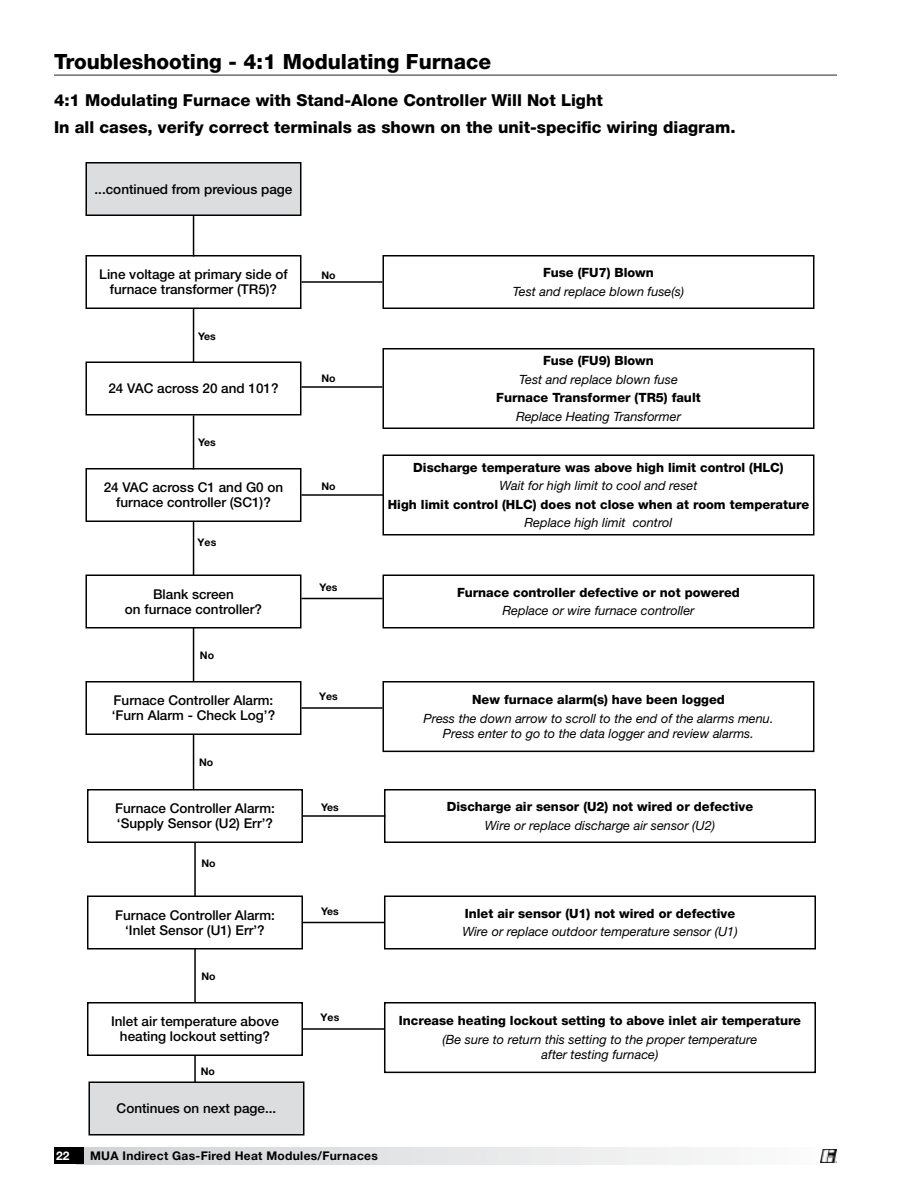
<style>
.page{position:relative;width:918px;height:1188px;background:#fff}
.page>*{position:absolute;margin:0;border:0;box-sizing:border-box;transform-origin:0 0}
.t1{font:800 21px "Helvetica Neue LT Std";color:#000}
.t2{font:800 16.5px/26.4px "Helvetica Neue LT Std";color:#000}
.t3{font:500 13.5px/15px "Helvetica Neue LT Std";color:#000;text-align:center}
.t4{font:italic 12.75px/15.3px "Helvetica Neue LT Std";color:#000;text-align:center}
.t5{font:800 12.75px "Helvetica Neue LT Std";color:#000}
.t6{font:700 12px "Helvetica Neue LT Std";letter-spacing:.025em;color:#000}
.t7{font:700 12px "Helvetica Neue LT Std";color:#fff}
.t8{font:700 10.5px "Helvetica Neue LT Std";color:#000}
</style>
<div class="page">
<svg style="left:84px;top:1148px;width:753px;height:16px"></svg>
<div style="left:54px;top:1148px;width:30px;height:16px;background:#000"></div>
<hr style="left:54px;top:74px;width:783px;height:2px;background:#6d6e71">
<div style="left:85px;top:255px;width:216px;height:54px;border:2px solid #000"></div>
<div style="left:382px;top:255px;width:432px;height:54px;border:2px solid #000"></div>
<hr style="left:301px;top:281px;width:81px;height:2px;background:#000">
<div style="left:85px;top:362px;width:216px;height:54px;border:2px solid #000"></div>
<div style="left:382px;top:348px;width:432px;height:81px;border:2px solid #000"></div>
<hr style="left:301px;top:386px;width:81px;height:2px;background:#000">
<hr style="left:193px;top:309px;width:1px;height:54px;background:#000">
<div style="left:85px;top:681px;width:216px;height:54px;border:2px solid #000"></div>
<div style="left:382px;top:681px;width:432px;height:71px;border:2px solid #000"></div>
<hr style="left:301px;top:707px;width:81px;height:2px;background:#000">
<hr style="left:193px;top:415px;width:1px;height:54px;background:#000">
<div style="left:86px;top:163px;width:215px;height:52px;background:#dcddde"></div>
<div style="left:85px;top:162px;width:216px;height:54px;border:2px solid #000"></div>
<div style="left:382px;top:454px;width:432px;height:82px;border:2px solid #000"></div>
<div style="left:382px;top:574px;width:432px;height:54px;border:2px solid #000"></div>
<hr style="left:193px;top:735px;width:1px;height:54px;background:#000">
<hr style="left:193px;top:216px;width:1px;height:41px;background:#000">
<div style="left:85px;top:468px;width:216px;height:54px;border:2px solid #000"></div>
<hr style="left:301px;top:494px;width:83px;height:2px;background:#000">
<hr style="left:193px;top:522px;width:1px;height:54px;background:#000">
<hr style="left:301px;top:598px;width:81px;height:1px;background:#000">
<hr style="left:193px;top:628px;width:1px;height:54px;background:#000">
<div style="left:85px;top:574px;width:216px;height:54px;border:2px solid #000"></div>
<div style="left:87px;top:1002px;width:216px;height:54px;border:2px solid #000"></div>
<div style="left:384px;top:1002px;width:432px;height:71px;border:2px solid #000"></div>
<hr style="left:303px;top:1028px;width:81px;height:2px;background:#000">
<div style="left:384px;top:789px;width:432px;height:54px;border:2px solid #000"></div>
<div style="left:384px;top:896px;width:432px;height:54px;border:2px solid #000"></div>
<hr style="left:194px;top:1056px;width:2px;height:54px;background:#000">
<div style="left:87px;top:789px;width:216px;height:54px;border:2px solid #000"></div>
<hr style="left:303px;top:815px;width:82px;height:2px;background:#000">
<hr style="left:194px;top:843px;width:2px;height:54px;background:#000">
<hr style="left:303px;top:922px;width:81px;height:1px;background:#000">
<hr style="left:194px;top:949px;width:2px;height:54px;background:#000">
<div style="left:87px;top:896px;width:216px;height:54px;border:2px solid #000"></div>
<div style="left:89px;top:1082px;width:215px;height:53px;background:#dcddde"></div>
<div style="left:88px;top:1082px;width:216px;height:54px;border:2px solid #000"></div>
<img style="left:821px;top:1149px;width:16px;height:13px">
<h1 class="t1" style="left:54px;top:49px;width:439px">Troubleshooting - 4:1 Modulating Furnace</h1>
<p class="t2" style="left:54px;top:87px;width:683px">4:1 Modulating Furnace with Stand-Alone Controller Will Not Light<br>In all cases, verify correct terminals as shown on the unit-specific wiring diagram.</p>
<p class="t3" style="left:95px;top:181px;width:199px">...continued from previous page</p>
<p class="t3" style="left:99px;top:267px;width:190px">Line voltage at primary side of furnace transformer (TR5)?</p>
<p class="t5" style="left:543px;top:265px;width:112px">Fuse (FU7) Blown</p>
<p class="t8" style="left:321px;top:269px;width:16px">No</p>
<p class="t4" style="left:513px;top:283px;width:173px">Test and replace blown fuse(s)</p>
<p class="t8" style="left:198px;top:329px;width:19px">Yes</p>
<p class="t3" style="left:108px;top:381px;width:172px">24 VAC across 20 and 101?</p>
<p class="t8" style="left:198px;top:436px;width:19px">Yes</p>
<p class="t8" style="left:321px;top:372px;width:16px">No</p>
<p class="t3" style="left:104px;top:480px;width:181px">24 VAC across C1 and G0 on furnace controller (SC1)?</p>
<p class="t8" style="left:321px;top:480px;width:16px">No</p>
<p class="t8" style="left:198px;top:536px;width:20px">Yes</p>
<p class="t8" style="left:320px;top:581px;width:19px">Yes</p>
<p class="t3" style="left:125px;top:586px;width:139px">Blank screen<br>on furnace controller?</p>
<p class="t8" style="left:200px;top:648px;width:16px">No</p>
<p class="t5" style="left:543px;top:353px;width:112px">Fuse (FU9) Blown</p>
<p class="t4" style="left:519px;top:371px;width:160px">Test and replace blown fuse</p>
<p class="t5" style="left:496px;top:390px;width:206px">Furnace Transformer (TR5) fault</p>
<p class="t4" style="left:516px;top:408px;width:166px">Replace Heating Transformer</p>
<p class="t5" style="left:413px;top:460px;width:372px">Discharge temperature was above high limit control (HLC)</p>
<p class="t4" style="left:500px;top:478px;width:199px">Wait for high limit to cool and reset</p>
<p class="t5" style="left:388px;top:497px;width:423px">High limit control (HLC) does not close when at room temperature</p>
<p class="t4" style="left:525px;top:515px;width:149px">Replace high limit control</p>
<p class="t5" style="left:457px;top:585px;width:284px">Furnace controller defective or not powered</p>
<p class="t4" style="left:503px;top:603px;width:193px">Replace or wire furnace controller</p>
<p class="t8" style="left:319px;top:690px;width:20px">Yes</p>
<p class="t3" style="left:112px;top:693px;width:165px;text-align:left">Furnace Controller Alarm: ‘Furn Alarm - Check Log’?</p>
<p class="t5" style="left:472px;top:692px;width:254px">New furnace alarm(s) have been logged</p>
<p class="t4" style="left:423px;top:710px;width:352px">Press the down arrow to scroll to the end of the alarms menu.<br>Press enter to go to the data logger and review alarms.</p>
<p class="t8" style="left:199px;top:756px;width:16px">No</p>
<p class="t3" style="left:115px;top:801px;width:161px;text-align:left">Furnace Controller Alarm: ‘Supply Sensor (U2) Err’?</p>
<p class="t8" style="left:321px;top:801px;width:19px">Yes</p>
<p class="t8" style="left:201px;top:857px;width:16px">No</p>
<p class="t3" style="left:115px;top:907px;width:161px">Furnace Controller Alarm: ‘Inlet Sensor (U1) Err’?</p>
<p class="t8" style="left:201px;top:969px;width:16px">No</p>
<p class="t8" style="left:321px;top:905px;width:19px">Yes</p>
<p class="t5" style="left:447px;top:799px;width:308px">Discharge air sensor (U2) not wired or defective</p>
<p class="t4" style="left:485px;top:817px;width:232px">Wire or replace discharge air sensor (U2)</p>
<p class="t5" style="left:465px;top:906px;width:272px">Inlet air sensor (U1) not wired or defective</p>
<p class="t4" style="left:462px;top:924px;width:277px">Wire or replace outdoor temperature sensor (U1)</p>
<p class="t8" style="left:321px;top:1011px;width:20px">Yes</p>
<p class="t3" style="left:111px;top:1014px;width:169px">Inlet air temperature above heating lockout setting?</p>
<p class="t5" style="left:399px;top:1013px;width:404px">Increase heating lockout setting to above inlet air temperature</p>
<p class="t4" style="left:443px;top:1031px;width:316px">(Be sure to return this setting to the proper temperature after testing furnace)</p>
<p class="t8" style="left:201px;top:1065px;width:16px">No</p>
<p class="t3" style="left:117px;top:1101px;width:161px">Continues on next page...</p>
<p class="t7" style="left:56px;top:1148px;width:15px">22</p>
<p class="t6" style="left:90px;top:1148px;width:289px">MUA Indirect Gas-Fired Heat Modules/Furnaces</p>
</div>
